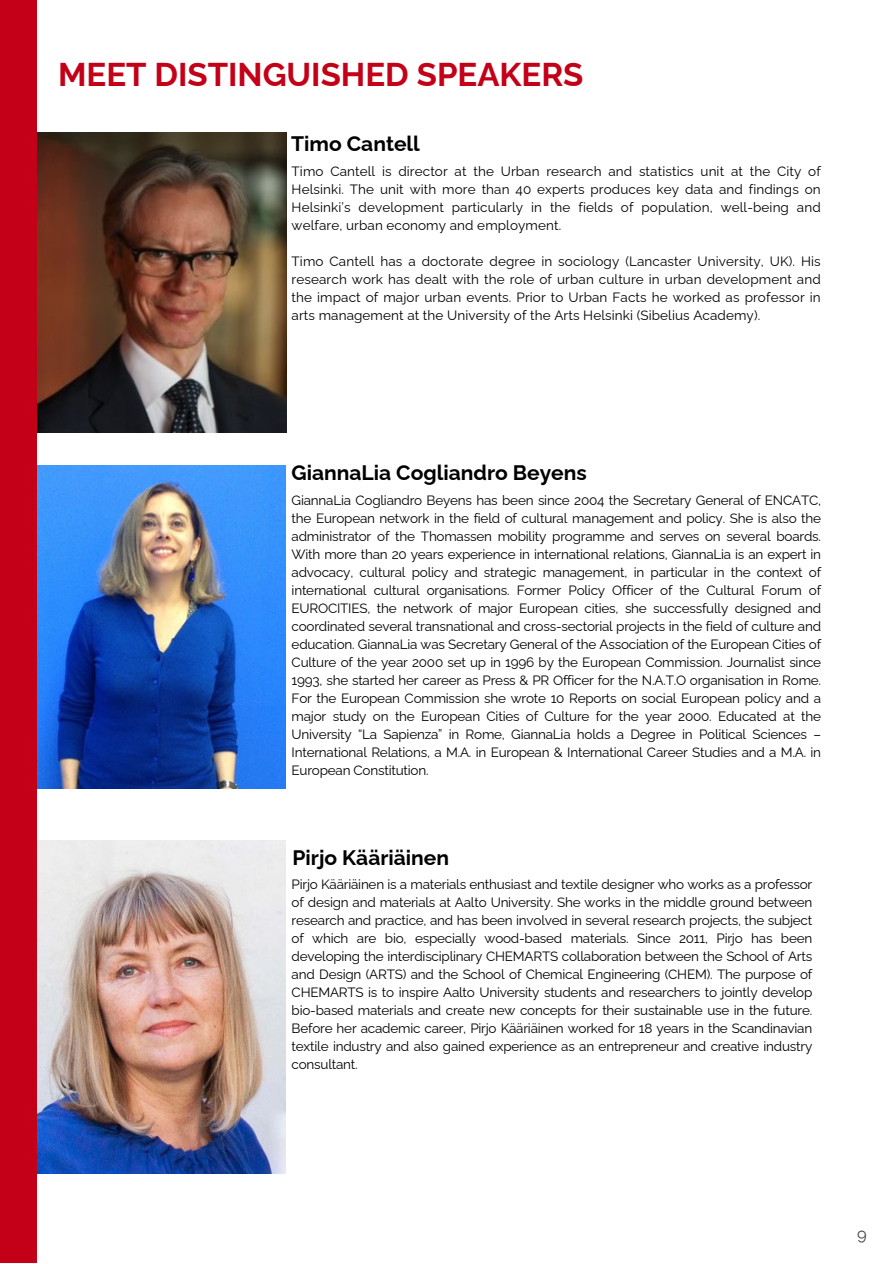
<style>
.page{position:relative;width:893px;height:1264px;background:#fff}
.page>*{position:absolute;margin:0;border:0;box-sizing:border-box;transform-origin:0 0}
.t1{font:700 33px "Raleway";color:#c30017}
.t2{font:700 21px "Raleway";color:#000}
.t3{font:16.5px "Raleway";color:#434344}
.t4{font:13.5px/18px "Raleway";letter-spacing:-.005em;color:#000;text-align:justify}
</style>
<div class="page">
<img style="left:37px;top:132px;width:249px;height:300px">
<img style="left:37px;top:465px;width:248px;height:323px">
<img style="left:37px;top:840px;width:249px;height:333px">
<div style="left:0;top:0;width:37px;height:1262px;background:#c30017"></div>
<p class="t1" style="left:58px;top:55px;width:526px">MEET DISTINGUISHED SPEAKERS</p>
<p class="t2" style="left:291px;top:132px;width:130px">Timo Cantell</p>
<p class="t4" style="left:291px;top:162px;width:530px">Timo Cantell is director at the Urban research and statistics unit at the City of Helsinki. The unit with more than 40 experts produces key data and findings on Helsinki’s development particularly in the fields of population, well-being and welfare, urban economy and employment.</p>
<p class="t4" style="left:291px;top:252px;width:530px">Timo Cantell has a doctorate degree in sociology (Lancaster University, UK). His research work has dealt with the role of urban culture in urban development and the impact of major urban events. Prior to Urban Facts he worked as professor in arts management at the University of the Arts Helsinki (Sibelius Academy).</p>
<p class="t2" style="left:291px;top:460px;width:297px">GiannaLia Cogliandro Beyens</p>
<p class="t4" style="left:291px;top:491px;width:531px">GiannaLia Cogliandro Beyens has been since 2004 the Secretary General of ENCATC, the European network in the field of cultural management and policy. She is also the administrator of the Thomassen mobility programme and serves on several boards.<br>With more than 20 years experience in international relations, GiannaLia is an expert in advocacy, cultural policy and strategic management, in particular in the context of international cultural organisations. Former Policy Officer of the Cultural Forum of EUROCITIES, the network of major European cities, she successfully designed and coordinated several transnational and cross-sectorial projects in the field of culture and education. GiannaLia was Secretary General of the Association of the European Cities of Culture of the year 2000 set up in 1996 by the European Commission. Journalist since 1993, she started her career as Press &amp; PR Officer for the N.A.T.O organisation in Rome.<br>For the European Commission she wrote 10 Reports on social European policy and a major study on the European Cities of Culture for the year 2000. Educated at the University “La Sapienza” in Rome, GiannaLia holds a Degree in Political Sciences – International Relations, a M.A. in European &amp; International Career Studies and a M.A. in European Constitution.</p>
<p class="t2" style="left:292px;top:844px;width:158px">Pirjo Kääriäinen</p>
<p class="t4" style="left:291px;top:875px;width:522px">Pirjo Kääriäinen is a materials enthusiast and textile designer who works as a professor of design and materials at Aalto University. She works in the middle ground between research and practice, and has been involved in several research projects, the subject of which are bio, especially wood-based materials. Since 2011, Pirjo has been developing the interdisciplinary CHEMARTS collaboration between the School of Arts and Design (ARTS) and the School of Chemical Engineering (CHEM). The purpose of CHEMARTS is to inspire Aalto University students and researchers to jointly develop bio-based materials and create new concepts for their sustainable use in the future.<br>Before her academic career, Pirjo Kääriäinen worked for 18 years in the Scandinavian textile industry and also gained experience as an entrepreneur and creative industry consultant.</p>
<p class="t3" style="left:857px;top:1224px;width:11px">9</p>
</div>
